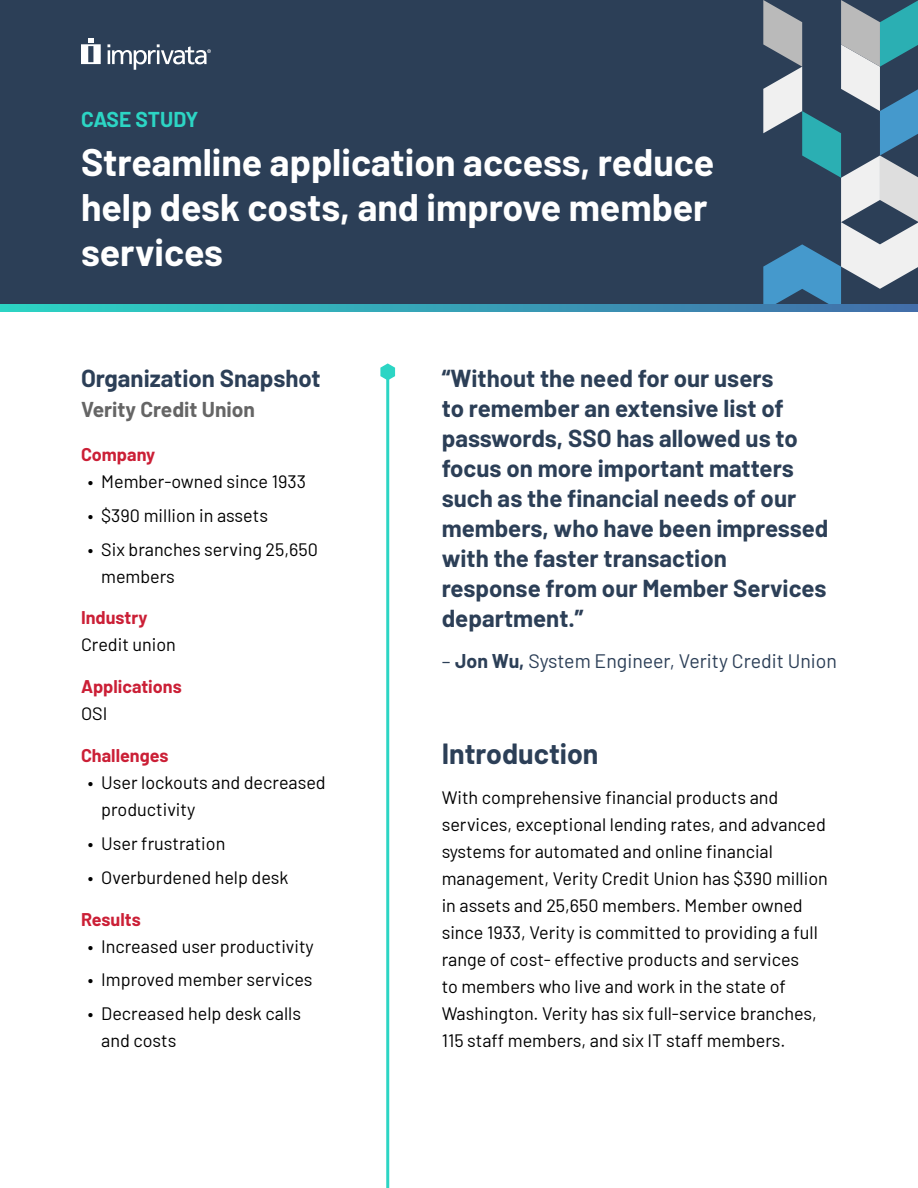
<style>
.page{position:relative;width:918px;height:1188px;background:#fff}
.page>*{position:absolute;margin:0;border:0;box-sizing:border-box;transform-origin:0 0}
.t1{font:700 37.5px/45px "Barlow";color:#fff}
.t2{font:700 28.5px "Barlow";color:#2c3f57}
.t3{font:700 24px/30px "Barlow";color:#2c3f57}
.t4{font:700 21px "Barlow";color:#656565}
.t5{font:700 21px "Barlow";letter-spacing:-.01em;color:#2cd5c4}
.t6{font:19.5px "Barlow";color:#2c3f57}
.t7{font:18px/27px "Barlow";color:#000}
.t8{font:700 18px "Barlow";color:#cb1f36}
.s1{font-weight:700}
</style>
<div class="page">
<hr style="left:386px;top:379px;width:3px;height:809px;background:#2cd5c4">
<svg style="left:380px;top:363px;width:15px;height:17px"></svg>
<div style="left:0;top:0;width:918px;height:311px;background:#2c3f57"></div>
<svg style="left:763px;top:0;width:155px;height:305px"></svg>
<svg style="left:0;top:305px;width:918px;height:6px;background:#37a0b6"></svg>
<svg style="left:81px;top:38px;width:20px;height:26px"></svg>
<svg style="left:107px;top:44px;width:104px;height:26px"></svg>
<p class="t5" style="left:81px;top:104px;width:119px">CASE STUDY</p>
<h1 class="t1" style="left:81px;top:137px;width:635px">Streamline application access, reduce help desk costs, and improve member services</h1>
<h3 class="t3" style="left:81px;top:362px;width:241px">Organization Snapshot</h3>
<p class="t4" style="left:81px;top:394px;width:176px">Verity Credit Union</p>
<p class="t8" style="left:81px;top:441px;width:76px">Company</p>
<p class="t7" style="left:88px;top:467px;width:220px">• Member-owned since 1933</p>
<p class="t7" style="left:88px;top:500px;width:182px">• $390 million in assets</p>
<p class="t7" style="left:101px;top:534px;width:218px;text-indent:-14px">• Six branches serving 25,650 members</p>
<p class="t8" style="left:81px;top:605px;width:68px">Industry</p>
<p class="t7" style="left:81px;top:630px;width:97px">Credit union</p>
<p class="t8" style="left:81px;top:673px;width:102px">Applications</p>
<p class="t7" style="left:81px;top:699px;width:28px">OSI</p>
<p class="t8" style="left:81px;top:742px;width:89px">Challenges</p>
<p class="t7" style="left:101px;top:768px;width:226px;text-indent:-14px">• User lockouts and decreased productivity</p>
<p class="t7" style="left:88px;top:829px;width:139px">• User frustration</p>
<p class="t7" style="left:88px;top:862px;width:202px">• Overburdened help desk</p>
<p class="t8" style="left:81px;top:906px;width:61px">Results</p>
<p class="t7" style="left:88px;top:931px;width:228px">• Increased user productivity</p>
<p class="t7" style="left:88px;top:965px;width:226px">• Improved member services</p>
<p class="t7" style="left:101px;top:999px;width:201px;text-indent:-14px">• Decreased help desk calls and costs</p>
<p class="t3" style="left:442px;top:362px;width:388px">“Without the need for our users<br>to remember an extensive list of passwords, SSO has allowed us to focus on more important matters such as the financial needs of our members, who have been impressed with the faster transaction response from our Member Services department.”</p>
<p class="t6" style="left:442px;top:647px;width:397px">– <span class="s1">Jon Wu,</span> System Engineer, Verity Credit Union</p>
<h2 class="t2" style="left:442px;top:732px;width:158px">Introduction</h2>
<p class="t7" style="left:442px;top:783px;width:388px">With comprehensive financial products and services, exceptional lending rates, and advanced systems for automated and online financial management, Verity Credit Union has $390 million in assets and 25,650 members. Member owned since 1933, Verity is committed to providing a full range of cost- effective products and services<br>to members who live and work in the state of Washington. Verity has six full-service branches, 115 staff members, and six IT staff members.</p>
</div>
